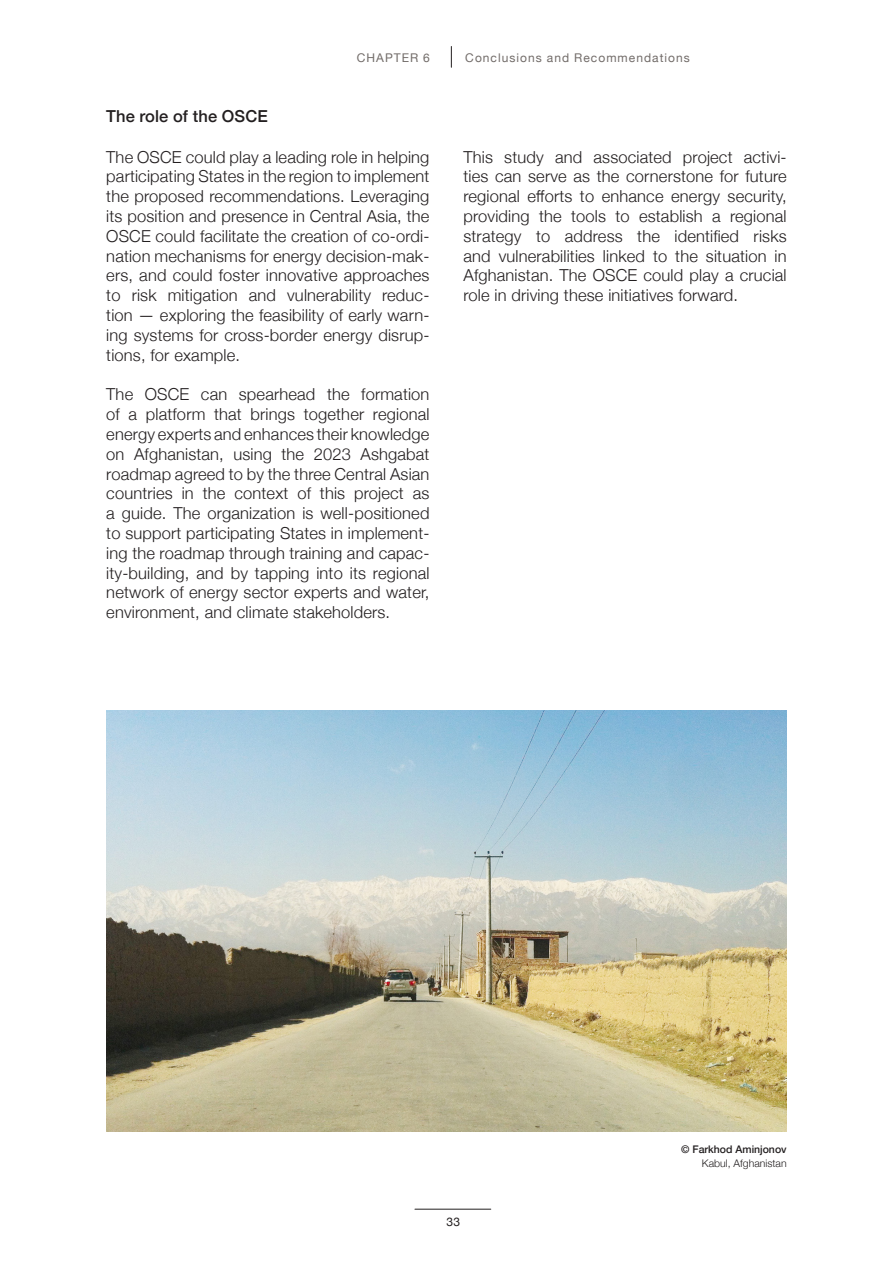
<style>
.page{position:relative;width:893px;height:1263px;background:#fff}
.page>*{position:absolute;margin:0;border:0;box-sizing:border-box;transform-origin:0 0}
.text{font:300 16.5px/19.8px "Helvetica Neue";letter-spacing:.01em;color:#231f20;text-align:justify}
.t1{font:500 16.5px "Helvetica Neue";letter-spacing:.005em;color:#231f20}
.t2{font:12px "Helvetica Neue";letter-spacing:.085em;color:#726c69}
.t3{font:12px "Helvetica Neue";color:#231f20}
.t4{font:500 10.5px "Helvetica Neue";color:#231f20}
.t5{font:300 10.5px "Helvetica Neue";color:#231f20}
</style>
<div class="page">
<hr style="left:415px;top:1209px;width:76px;height:1px;background:#231f20">
<svg style="left:451px;top:46px;width:1px;height:21px"></svg>
<img style="left:106px;top:710px;width:681px;height:421px">
<p class="t1" style="left:106px;top:103px;width:163px">The role of the OSCE</p>
<p class="t2" style="left:357px;top:49px;width:75px">CHAPTER 6</p>
<p class="t2" style="left:465px;top:49px;width:226px">Conclusions and Recommendations</p>
<p class="text" style="left:106px;top:146px;width:325px">The OSCE could play a leading role in helping participating States in the region to implement the proposed recommendations. Leveraging its position and presence in Central Asia, the OSCE could facilitate the creation of co-ordi&shy;nation mechanisms for energy decision-mak&shy;ers, and could foster innovative approaches to risk mitigation and vulnerability reduc&shy;tion — exploring the feasibility of early warn&shy;ing systems for cross-border energy disrup&shy;tions, for example.</p>
<p class="text" style="left:106px;top:383px;width:325px">The OSCE can spearhead the formation of a platform that brings together regional energy experts and enhances their knowledge on Afghanistan, using the 2023 Ashgabat roadmap agreed to by the three Central Asian countries in the context of this project as a guide. The organization is well-positioned to support participating States in implement&shy;ing the roadmap through training and capac&shy;ity-building, and by tapping into its regional network of energy sector experts and water, environment, and climate stakeholders.</p>
<p class="text" style="left:463px;top:146px;width:325px">This study and associated project activi&shy;ties can serve as the cornerstone for future regional efforts to enhance energy security, providing the tools to establish a regional strategy to address the identified risks and vulnerabilities linked to the situation in Afghanistan. The OSCE could play a crucial role in driving these initiatives forward.</p>
<p class="t3" style="left:446px;top:1213px;width:15px">33</p>
<p class="t4" style="left:681px;top:1140px;width:107px">© Farkhod Aminjonov</p>
<p class="t5" style="left:702px;top:1155px;width:86px">Kabul, Afghanistan</p>
</div>
